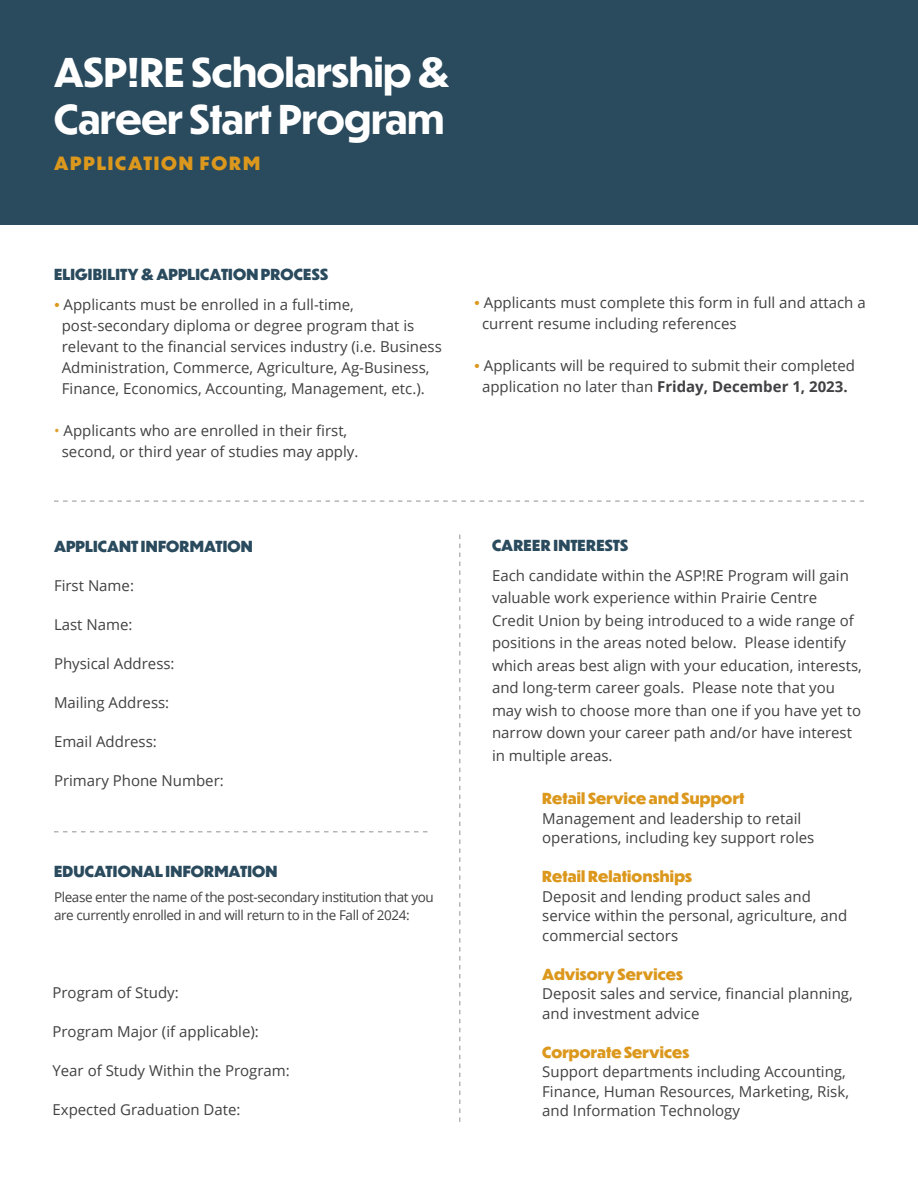
<style>
.page{position:relative;width:918px;height:1188px;background:#fff}
.page>*{position:absolute;margin:0;border:0;box-sizing:border-box;transform-origin:0 0}
.t1{font:700 39px/46.5px "Dunbar Tall";color:#fff}
.t2{font:800 18px "Dunbar Tall";letter-spacing:.1em;color:#dc981d}
.t3{font:15px/22.5px "Open Sans";color:#414042}
.t4{font:800 15px "Dunbar Tall";letter-spacing:.005em;color:#2a4a5d}
.t5{font:800 15px "Dunbar Tall";letter-spacing:.01em;color:#dc981d}
.t6{font:13.5px/18px "Open Sans";letter-spacing:-.03em;color:#414042}
.s1{font-family:"Adobe Garamond Pro";color:#dc981d}
.s2{color:#dfa133}
.s3{font-style:inherit}
.s4{font-weight:700}
</style>
<div class="page">
<div style="left:0;top:0;width:918px;height:224px;background:#2a4a5d"></div>
<svg style="left:54px;top:500px;width:810px;height:2px"></svg>
<svg style="left:54px;top:831px;width:374px;height:1px"></svg>
<svg style="left:459px;top:535px;width:1px;height:587px"></svg>
<h1 class="t1" style="left:54px;top:49px;width:397px">ASP!RE Scholarship &amp;<br>Career Start Program</h1>
<p class="t2" style="left:54px;top:150px;width:208px">APPLICATION FORM</p>
<p class="t4" style="left:54px;top:263px;width:276px">ELIGIBILITY &amp; APPLICATION PROCESS</p>
<p class="t3" style="left:62px;top:294px;width:382px;line-height:21px;text-indent:-8px"><span class="s1">•</span> Applicants must be enrolled in a full-time, post-secondary diploma or degree program that is relevant to the financial services industry (i.e. Business Administration, Commerce, Agriculture, Ag-Business, Finance, Economics, Accounting, Management, etc.).</p>
<p class="t3" style="left:62px;top:420px;width:298px;line-height:21px;text-indent:-8px"><span class="s2">•</span> Applicants who are enrolled in their first, second, or third year of studies may apply.</p>
<p class="t4" style="left:54px;top:535px;width:200px">APPLICANT INFORMATION</p>
<p class="t3" style="left:54px;top:574px;width:82px">First Name:</p>
<p class="t3" style="left:54px;top:613px;width:80px">Last Name:</p>
<p class="t3" style="left:54px;top:652px;width:122px">Physical Address:</p>
<p class="t3" style="left:54px;top:691px;width:117px">Mailing Address:</p>
<p class="t3" style="left:54px;top:730px;width:104px">Email Address:</p>
<p class="t3" style="left:54px;top:769px;width:171px">Primary Phone Number:</p>
<p class="t4" style="left:54px;top:860px;width:225px">EDUCATIONAL INFORMATION</p>
<p class="t6" style="left:54px;top:888px;width:381px">Please enter the name of the post-secondary institution that you are currently enrolled in and will return to in the <span class="s3">F</span>all of 202<span class="s3">4</span>:</p>
<p class="t3" style="left:52px;top:981px;width:128px">Program of Study:</p>
<p class="t3" style="left:52px;top:1020px;width:208px">Program Major (if applicable):</p>
<p class="t3" style="left:52px;top:1059px;width:239px">Year of Study Within the Program:</p>
<p class="t3" style="left:52px;top:1098px;width:190px">Expected Graduation Date:</p>
<p class="t3" style="left:482px;top:292px;width:385px;line-height:21px;text-indent:-8px"><span class="s1">•</span> Applicants must complete this form in full and attach a current resume including references</p>
<p class="t3" style="left:474px;top:355px;width:382px;line-height:21px;text-align:center"><span class="s1">•</span> Applicants will be required to submit their completed application no later than <span class="s4">Friday, December 1, 202</span><span class="s4">3.</span></p>
<p class="t4" style="left:492px;top:534px;width:138px">CAREER INTERESTS</p>
<p class="t3" style="left:492px;top:564px;width:371px">Each candidate within the ASP!RE Program will gain valuable work experience within Prairie Centre Credit Union by being introduced to a wide range of positions in the areas noted below. Please identify which areas best align with your education, interests, and long-term career goals. Please note that you may wish to choose more than one if you have yet to narrow down your career path and/or have interest in multiple areas.</p>
<p class="t5" style="left:542px;top:788px;width:204px">Retail Service and Support</p>
<p class="t3" style="left:542px;top:808px;width:274px;line-height:19.5px">Management and leadership to retail operations, including key support roles</p>
<p class="t5" style="left:542px;top:866px;width:151px">Retail Relationships</p>
<p class="t3" style="left:542px;top:886px;width:306px;line-height:19.5px">Deposit and lending product sales and service within the personal, agriculture, and commercial sectors</p>
<p class="t5" style="left:542px;top:963px;width:142px">Advisory Services</p>
<p class="t3" style="left:542px;top:984px;width:312px;line-height:19.5px">Deposit sales and service, financial planning, and investment advice</p>
<p class="t5" style="left:542px;top:1041px;width:149px">Corporate Services</p>
<p class="t3" style="left:542px;top:1062px;width:308px;line-height:19.5px">Support departments including Accounting,<br>Finance, Human Resources, Marketing, Risk, and Information Technology</p>
</div>
